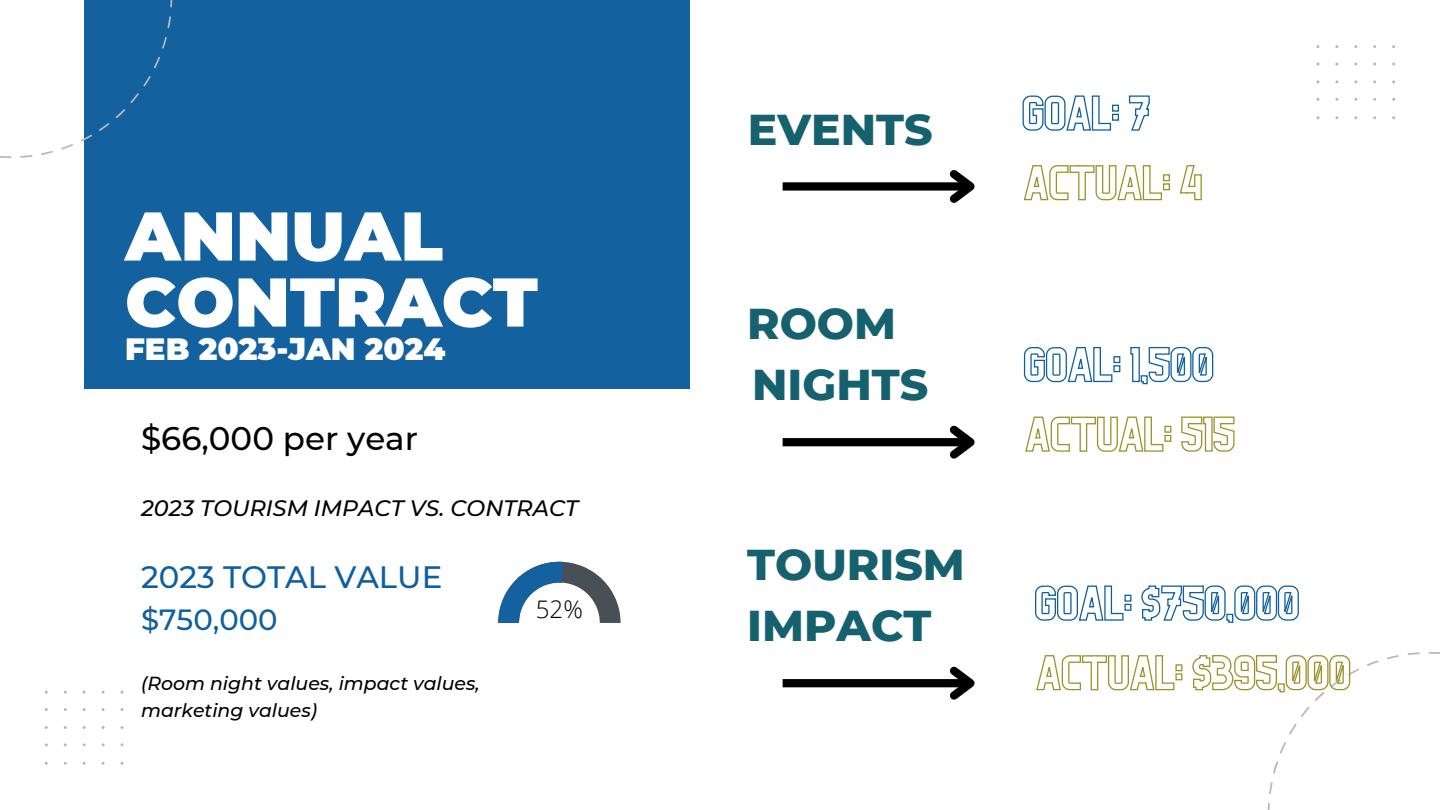
<style>
.page{position:relative;width:1440px;height:810px;background:#fff}
.page>*{position:absolute;margin:0;border:0;box-sizing:border-box;transform-origin:0 0}
.t1{font:900 68.8px/66px "Montserrat";color:#fff}
.t2{font:800 44px/61.5px "Montserrat";color:#15616d}
.t3{font:500 32.6px "Montserrat";color:#000}
.t4{font:500 30.9px "Montserrat";color:#0e5f9f}
.t5{font:900 30.8px "Montserrat";color:#fff}
.t6{font:500 29.1px "Montserrat";color:#0e5f9f}
.t7{font:300 24.2px "Open Sans";color:#000}
.t8{font:italic 500 22.3px "Montserrat";color:#000}
.t9{font:italic 500 18.9px/26.2px "Montserrat";color:#000}
</style>
<div class="page">
<div style="left:84px;top:0;width:605px;height:389px;background:#13619f"></div>
<svg style="left:0;top:0;width:172px;height:158px"></svg>
<div style="left:783px;top:182px;width:187px;height:9px;background:#000"></div>
<svg style="left:942px;top:170px;width:33px;height:33px"></svg>
<div style="left:783px;top:438px;width:187px;height:8px;background:#000"></div>
<svg style="left:942px;top:425px;width:33px;height:34px"></svg>
<div style="left:783px;top:679px;width:187px;height:8px;background:#000"></div>
<svg style="left:942px;top:666px;width:33px;height:34px"></svg>
<svg style="left:498px;top:562px;width:123px;height:61px"></svg>
<svg style="left:1022px;top:95px;width:128px;height:36px"></svg>
<svg style="left:1023px;top:165px;width:179px;height:36px"></svg>
<svg style="left:1023px;top:346px;width:191px;height:39px"></svg>
<svg style="left:1025px;top:416px;width:210px;height:36px"></svg>
<svg style="left:1035px;top:585px;width:264px;height:38px"></svg>
<svg style="left:1036px;top:652px;width:404px;height:158px"></svg>
<h1 class="t1" style="left:125px;top:203px;width:414px">ANNUAL<br>CONTRACT</h1>
<h3 class="t5" style="left:125px;top:331px;width:322px">FEB 2023-JAN 2024</h3>
<p class="t3" style="left:141px;top:418px;width:279px">$66,000 per year</p>
<p class="t8" style="left:141px;top:494px;width:439px">2023 TOURISM IMPACT VS. CONTRACT</p>
<p class="t4" style="left:141px;top:558px;width:303px">2023 TOTAL VALUE</p>
<p class="t6" style="left:141px;top:601px;width:138px">$750,000</p>
<p class="t9" style="left:141px;top:671px;width:340px">(Room night values, impact values, marketing values)</p>
<p class="t7" style="left:536px;top:592px;width:49px">52%</p>
<p class="t2" style="left:748px;top:98px;width:186px">EVENTS</p>
<p class="t2" style="left:747px;top:292px;width:183px">ROOM<br>NIGHTS</p>
<p class="t2" style="left:747px;top:533px;width:219px">TOURISM<br>IMPACT</p>
</div>
